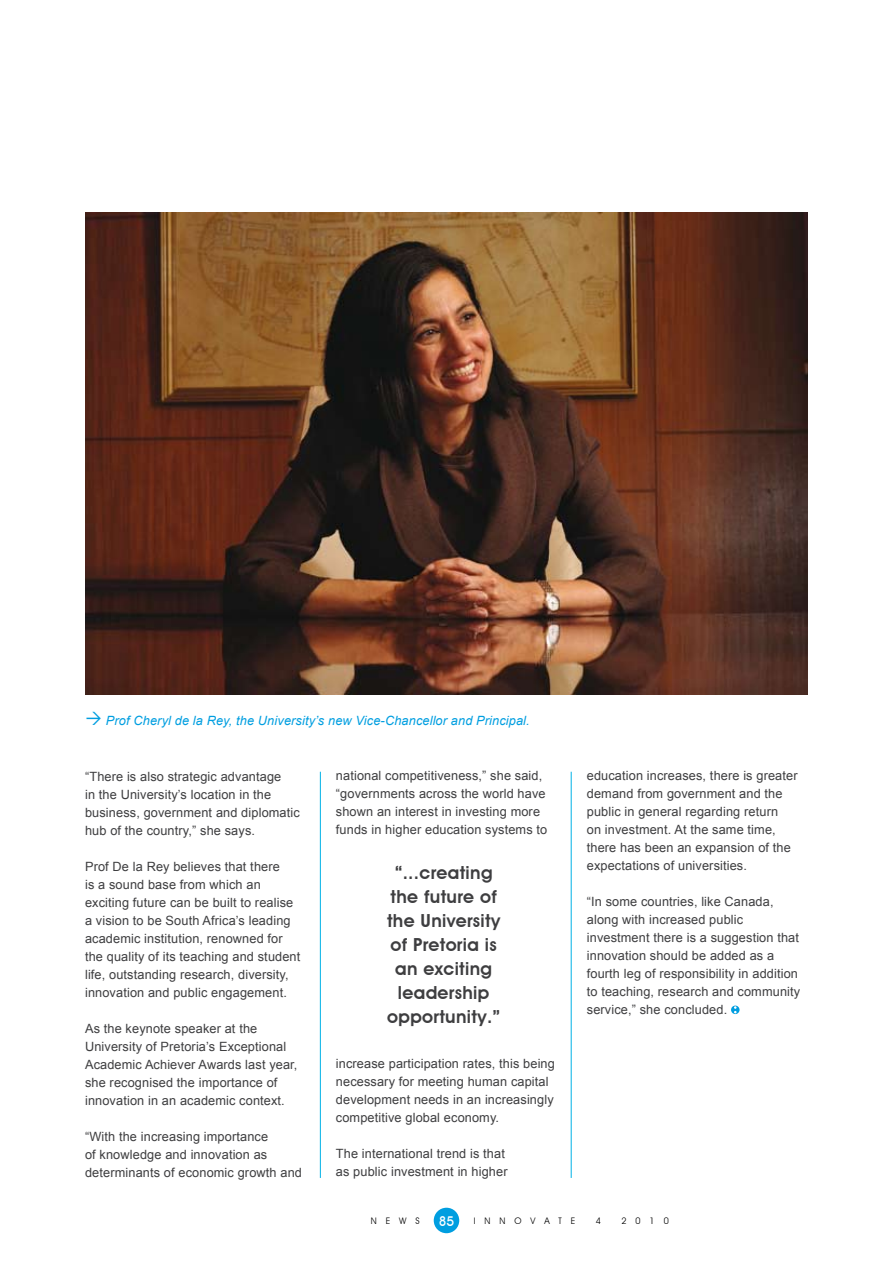
<style>
.page{position:relative;width:893px;height:1263px;background:#fff}
.page>*{position:absolute;margin:0;border:0;box-sizing:border-box;transform-origin:0 0}
.t1{font:600 18px/24px "Avant Garde IT Cby BT";letter-spacing:.02em;color:#3e3e40;text-align:center}
.t2{font:500 13.5px "Avant Garde IT Cby BT";color:#fff}
.t3{font:12.75px/18px "Arial";letter-spacing:.01em;color:#3e3e40}
.t4{font:italic 12.75px "Arial";letter-spacing:.01em;color:#009ee0}
.t5{font:9px "Avant Garde IT Cby BT";letter-spacing:1em;color:#000}
</style>
<div class="page">
<div style="left:434px;top:1208px;width:25px;height:25px;background:#009ee0;border-radius:50%"></div>
<hr style="left:571px;top:772px;width:1px;height:406px;background:#00b1e6">
<hr style="left:320px;top:772px;width:1px;height:406px;background:#00b1e6">
<svg style="left:731px;top:1005px;width:8px;height:9px"></svg>
<svg style="left:734px;top:1006px;width:3px;height:7px"></svg>
<img style="left:85px;top:213px;width:723px;height:481px">
<p class="t4" style="left:106px;top:712px;width:425px">Prof Cheryl de la Rey, the University’s new Vice-Chancellor and Principal.</p>
<p class="t3" style="left:85px;top:767px;width:216px">“There is also strategic advantage<br>in the University’s location in the business, government and diplomatic hub of the country,” she says.</p>
<p class="t3" style="left:85px;top:857px;width:217px">Prof De la Rey believes that there<br>is a sound base from which an exciting future can be built to realise a vision to be South Africa’s leading academic institution, renowned for the quality of its teaching and student life, outstanding research, diversity, innovation and public engagement.</p>
<p class="t3" style="left:85px;top:1019px;width:214px">As the keynote speaker at the University of Pretoria’s Exceptional Academic Achiever Awards last year, she recognised the importance of innovation in an academic context.</p>
<p class="t3" style="left:85px;top:1127px;width:218px">“With the increasing importance<br>of knowledge and innovation as determinants of economic growth and</p>
<p class="t3" style="left:336px;top:767px;width:213px">national competitiveness,” she said, “governments across the world have shown an interest in investing more funds in higher education systems to</p>
<h1 class="t1" style="left:387px;top:861px;width:115px">“...creating the future of the University of Pretoria is an exciting leadership opportunity.”</h1>
<p class="t3" style="left:336px;top:1055px;width:220px">increase participation rates, this being necessary for meeting human capital development needs in an increasingly competitive global economy.</p>
<p class="t3" style="left:336px;top:1145px;width:173px">The international trend is that as public investment in higher</p>
<p class="t3" style="left:587px;top:767px;width:212px">education increases, there is greater demand from government and the public in general regarding return<br>on investment. At the same time, there has been an expansion of the expectations of universities.</p>
<p class="t3" style="left:587px;top:893px;width:215px">“In some countries, like Canada, along with increased public investment there is a suggestion that innovation should be added as a fourth leg of responsibility in addition to teaching, research and community service,” she concluded.</p>
<p class="t5" style="left:371px;top:1215px;width:51px">NEWS</p>
<p class="t2" style="left:439px;top:1213px;width:17px">85</p>
<p class="t5" style="left:474px;top:1215px;width:103px">INNOVATE</p>
<p class="t5" style="left:596px;top:1215px;width:7px">4</p>
<p class="t5" style="left:621px;top:1215px;width:49px">2010</p>
</div>
